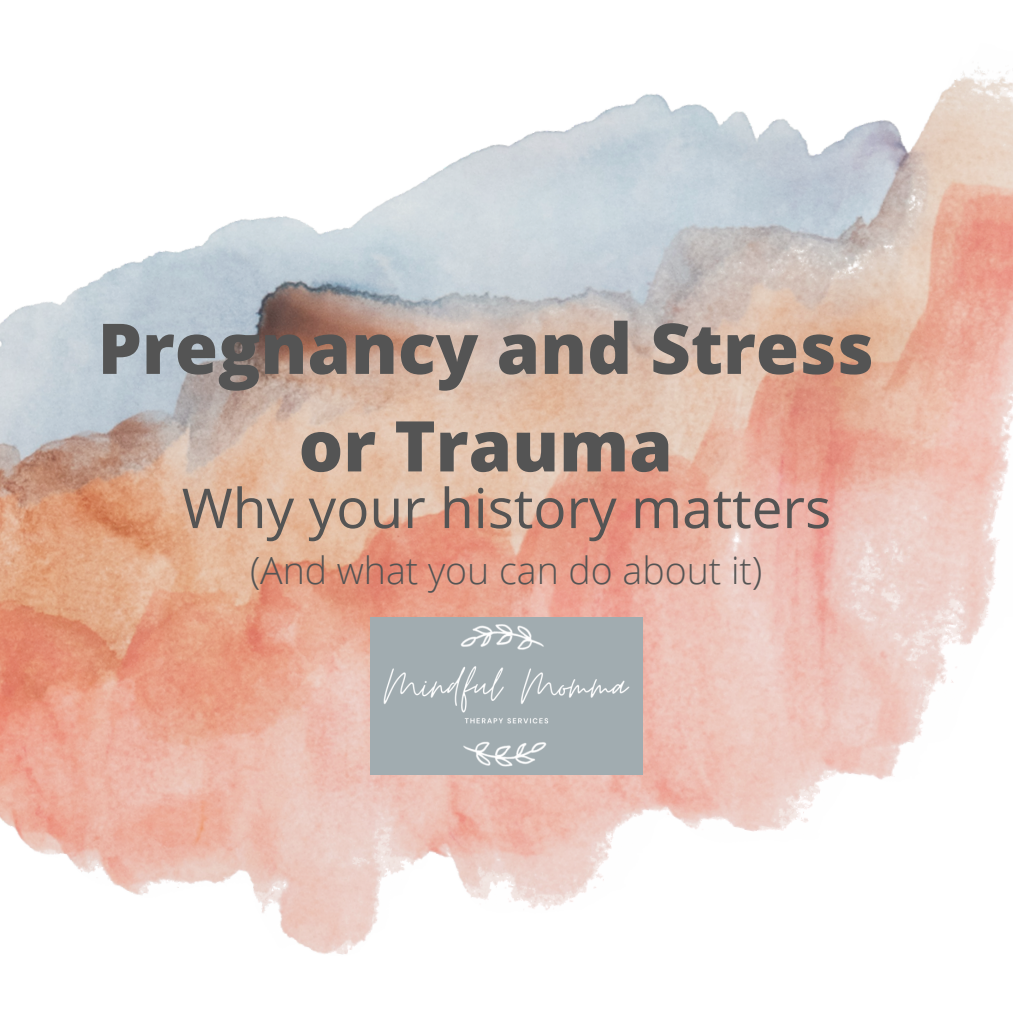
<style>
.page{position:relative;width:1013px;height:1013px;background:#fff}
.page>*{position:absolute;margin:0;border:0;box-sizing:border-box;transform-origin:0 0}
.t1{font:800 70px/97.5px "Open Sans";color:#545454;text-align:center}
.t2{font:55px "Open Sans";color:#545454}
.t3{font:300 37.5px "Open Sans";color:#545454}
</style>
<div class="page">
<img style="left:0;top:66px;width:1012px;height:889px">
<img style="left:370px;top:618px;width:272px;height:156px">
<p class="t1" style="left:98px;top:298px;width:777px">Pregnancy and Stress or Trauma</p>
<p class="t2" style="left:182px;top:469px;width:651px">Why your history matters</p>
<p class="t3" style="left:250px;top:544px;width:513px">(And what you can do about it)</p>
</div>
